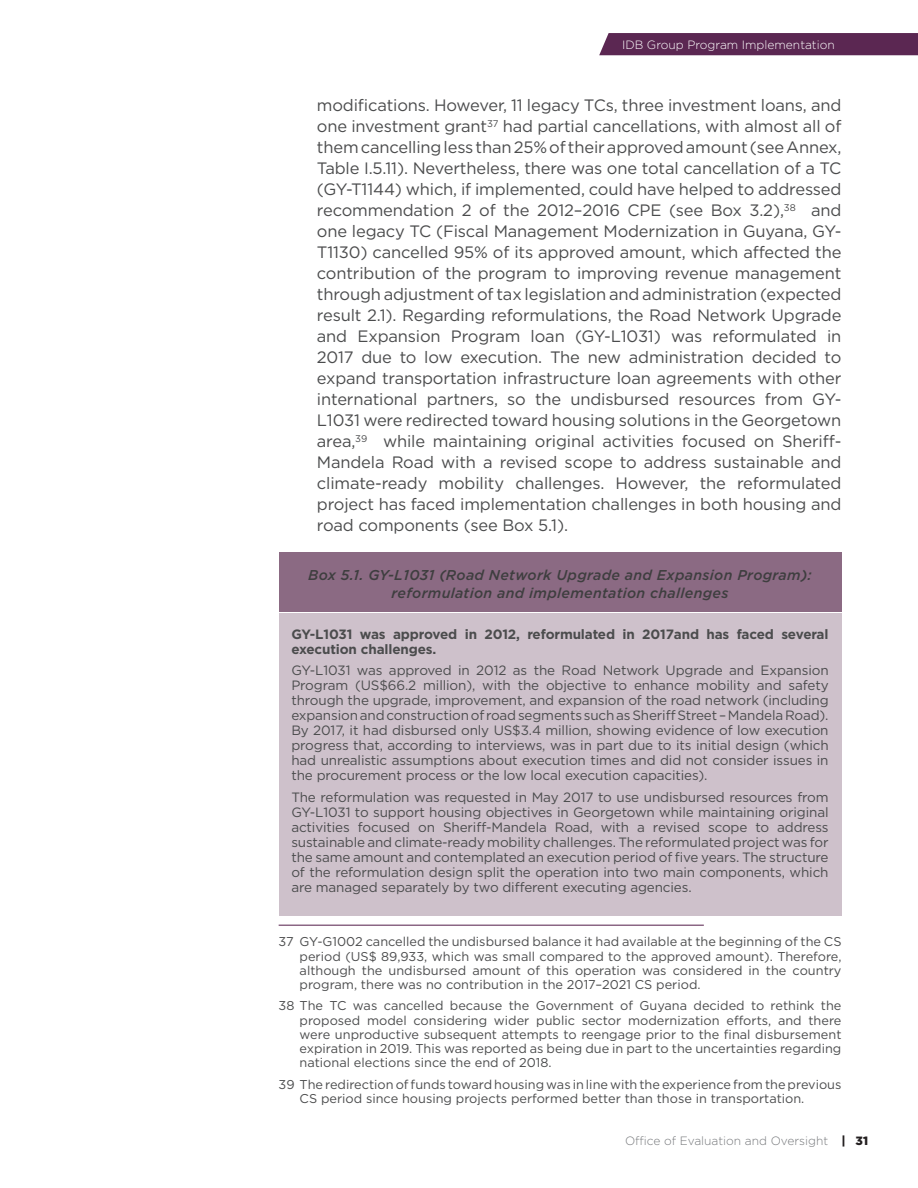
<style>
.page{position:relative;width:918px;height:1188px;background:#fff}
.page>*{position:absolute;margin:0;border:0;box-sizing:border-box;transform-origin:0 0}
.t1{font:16.5px/21px "Gotham";letter-spacing:-.01em;color:#4b4c4d;text-align:justify}
.t2{font:italic 500 14.25px/17.1px "Gotham";letter-spacing:.02em;color:#3e3e3f;text-align:center}
.t3{font:13.5px/15px "Gotham";letter-spacing:-.01em;color:#4b4c4d;text-align:justify}
.t4{font:700 13.5px/15px "Gotham";letter-spacing:-.01em;color:#4b4c4d}
.t5{font:12.75px/14.2px "Gotham";color:#4b4c4d;text-align:justify}
.t6{font:300 12px "Gotham";color:#76787b}
.t7{font:300 12px "Gotham";color:#fff}
.s1{font-weight:900;color:#231f20}
</style>
<div class="page">
<div style="left:599px;top:33px;width:319px;height:22px;background:#5b2752"></div>
<hr style="left:279px;top:925px;width:425px;height:1px;background:#5b2752">
<div style="left:279px;top:552px;width:562px;height:60px;background:#8b6a83"></div>
<div style="left:279px;top:613px;width:562px;height:302px;background:#cec1cb"></div>
<p class="t7" style="left:622px;top:37px;width:214px">IDB Group Program Implementation</p>
<p class="t1" style="left:317px;top:94px;width:526px">modifications. However, 11 legacy TCs, three investment loans, and one investment grant<sup>37</sup> had partial cancellations, with almost all of them cancelling less than 25% of their approved amount (see Annex, Table I.5.11). Nevertheless, there was one total cancellation of a TC (GY-T1144) which, if implemented, could have helped to addressed recommendation 2 of the 2012–2016 CPE (see Box 3.2),<sup>38</sup> and one legacy TC (Fiscal Management Modernization in Guyana, GY-T1130) cancelled 95% of its approved amount, which affected the contribution of the program to improving revenue management through adjustment of tax legislation and administration (expected result 2.1). Regarding reformulations, the Road Network Upgrade and Expansion Program loan (GY-L1031) was reformulated in 2017 due to low execution. The new administration decided to expand transportation infrastructure loan agreements with other international partners, so the undisbursed resources from GY-L1031 were redirected toward housing solutions in the Georgetown area,<sup>39</sup> while maintaining original activities focused on Sheriff-Mandela Road with a revised scope to address sustainable and climate-ready mobility challenges. However, the reformulated project has faced implementation challenges in both housing and road components (see Box 5.1).</p>
<p class="t2" style="left:308px;top:567px;width:505px">Box 5.1. GY-L1031 (Road Network Upgrade and Expansion Program): reformulation and implementation challenges</p>
<p class="t4" style="left:291px;top:627px;width:539px">GY-L1031 was approved in 2012, reformulated in 2017and has faced several execution challenges.</p>
<p class="t3" style="left:291px;top:663px;width:539px">GY-L1031 was approved in 2012 as the Road Network Upgrade and Expansion Program (US$66.2 million), with the objective to enhance mobility and safety through the upgrade, improvement, and expansion of the road network (including expansion and construction of road segments such as Sheriff Street – Mandela Road).<br>By 2017, it had disbursed only US$3.4 million, showing evidence of low execution progress that, according to interviews, was in part due to its initial design (which had unrealistic assumptions about execution times and did not consider issues in the procurement process or the low local execution capacities).</p>
<p class="t3" style="left:291px;top:789px;width:539px">The reformulation was requested in May 2017 to use undisbursed resources from GY-L1031 to support housing objectives in Georgetown while maintaining original activities focused on Sheriff-Mandela Road, with a revised scope to address sustainable and climate-ready mobility challenges. The reformulated project was for the same amount and contemplated an execution period of five years. The structure of the reformulation design split the operation into two main components, which are managed separately by two different executing agencies.</p>
<p class="t5" style="left:300px;top:935px;width:543px;text-indent:-21px">37 GY-G1002 cancelled the undisbursed balance it had available at the beginning of the CS period (US$ 89,933, which was small compared to the approved amount). Therefore, although the undisbursed amount of this operation was considered in the country program, there was no contribution in the 2017–2021 CS period.</p>
<p class="t5" style="left:300px;top:999px;width:543px;text-indent:-21px">38 The TC was cancelled because the Government of Guyana decided to rethink the proposed model considering wider public sector modernization efforts, and there were unproductive subsequent attempts to reengage prior to the final disbursement expiration in 2019. This was reported as being due in part to the uncertainties regarding national elections since the end of 2018.</p>
<p class="t5" style="left:300px;top:1077px;width:543px;text-indent:-21px">39 The redirection of funds toward housing was in line with the experience from the previous<br>CS period since housing projects performed better than those in transportation.</p>
<p class="t6" style="left:625px;top:1134px;width:245px">Office of Evaluation and Oversight <span class="s1">| 31</span></p>
</div>
